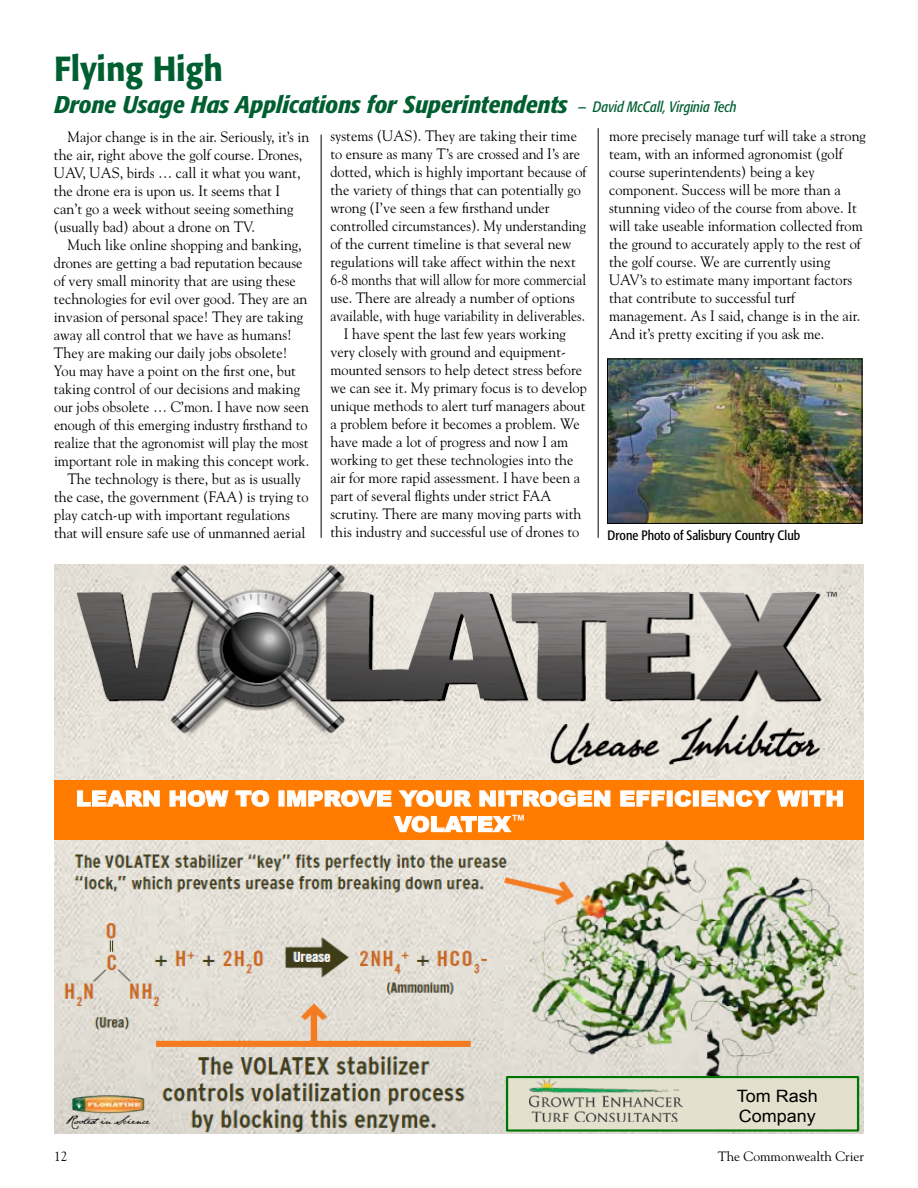
<style>
.page{position:relative;width:918px;height:1188px;background:#fff}
.page>*{position:absolute;margin:0;border:0;box-sizing:border-box;transform-origin:0 0}
.t1{font:500 34.5px "Formata";color:#005f31;scale:.94 1}
.t2{font:italic 500 condensed 24px "Formata";color:#005f31;scale:1.07 1}
.t3{font:900 21.3px/25.5px "Arial";color:#fff;text-align:center;scale:1.06 1}
.t4{font:16.95px/20.2px "Arial";color:#000;scale:1.06 1}
.t5{font:15px/18px "Goudy";color:#000;scale:.95 1}
.t6{font:15px/18px "Goudy";color:#000;scale:.94 1}
.t7{font:15px "Goudy";color:#000;scale:.93 1}
.t8{font:15px "Goudy";color:#000;scale:.9 1}
.t9{font:15px "Goudy";color:#000;scale:.88 1}
.t10{font:condensed 13.5px "Formata";color:#000}
.t11{font:13.5px "Goudy";color:#000}
.s1{font-weight:400;font-size:15px}
</style>
<div class="page">
<img style="left:55px;top:840px;width:809px;height:294px">
<div style="left:507px;top:1077px;width:351px;height:54px;background:#e4e0ce"></div>
<div style="left:506px;top:1076px;width:353px;height:56px;border:2px solid #007600"></div>
<img style="left:55px;top:565px;width:809px;height:216px">
<img style="left:66px;top:1090px;width:83px;height:38px">
<img style="left:530px;top:1077px;width:152px;height:44px">
<div style="left:55px;top:781px;width:809px;height:59px;background:#ff7c00"></div>
<svg style="left:77px;top:790px;width:83px;height:17px"></svg>
<svg style="left:170px;top:790px;width:59px;height:17px"></svg>
<svg style="left:235px;top:790px;width:34px;height:17px"></svg>
<svg style="left:287px;top:790px;width:105px;height:17px"></svg>
<svg style="left:399px;top:790px;width:73px;height:17px"></svg>
<svg style="left:479px;top:790px;width:17px;height:17px"></svg>
<svg style="left:506px;top:790px;width:105px;height:17px"></svg>
<svg style="left:620px;top:790px;width:45px;height:17px"></svg>
<svg style="left:675px;top:790px;width:17px;height:17px"></svg>
<div style="left:693px;top:791px;width:6px;height:15px;border:1px solid #fff"></div>
<svg style="left:701px;top:790px;width:70px;height:17px"></svg>
<svg style="left:777px;top:790px;width:24px;height:17px"></svg>
<svg style="left:809px;top:790px;width:34px;height:17px"></svg>
<svg style="left:394px;top:816px;width:118px;height:16px"></svg>
<img style="left:232px;top:566px;width:291px;height:20px">
<hr style="left:321px;top:135px;width:1px;height:403px;background:#000">
<hr style="left:598px;top:128px;width:1px;height:410px;background:#000">
<img style="left:609px;top:361px;width:251px;height:161px">
<div style="left:607px;top:359px;width:255px;height:165px;border:1px solid #000"></div>
<h1 class="t1" style="left:54px;top:48px;width:181px">Flying High</h1>
<h2 class="t2" style="left:54px;top:90px;width:639px">Drone Usage Has Applications for Superintendents <span class="s1">— David McCall, Virginia Tech</span></h2>
<p class="t6" style="left:54px;top:127px;width:273px;text-indent:14px">Major change is in the air. Seriously, it’s in the air, right above the golf course. Drones, UAV, UAS, birds … call it what you want, the drone era is upon us. It seems that I can’t go a week without seeing something (usually bad) about a drone on TV.</p>
<p class="t5" style="left:67px;top:235px;width:248px">Much like online shopping and banking,</p>
<p class="t5" style="left:54px;top:253px;width:263px">drones are getting a bad reputation because</p>
<p class="t5" style="left:54px;top:271px;width:256px">of very small minority that are using these</p>
<p class="t5" style="left:54px;top:289px;width:268px">technologies for evil over good. They are an</p>
<p class="t5" style="left:54px;top:307px;width:264px">invasion of personal space! They are taking</p>
<p class="t5" style="left:54px;top:325px;width:252px">away all control that we have as humans!</p>
<p class="t5" style="left:54px;top:343px;width:247px">They are making our daily jobs obsolete!</p>
<p class="t5" style="left:54px;top:361px;width:256px">You may have a point on the first one, but</p>
<p class="t5" style="left:54px;top:379px;width:261px">taking control of our decisions and making</p>
<p class="t6" style="left:54px;top:397px;width:273px">our jobs obsolete … C’mon. I have now seen</p>
<p class="t7" style="left:54px;top:415px;width:274px">enough of this emerging industry firsthand to</p>
<p class="t7" style="left:54px;top:433px;width:275px">realize that the agronomist will play the most</p>
<p class="t5" style="left:54px;top:451px;width:270px">important role in making this concept work.</p>
<p class="t5" style="left:67px;top:469px;width:247px">The technology is there, but as is usually</p>
<p class="t5" style="left:54px;top:487px;width:269px">the case, the government (FAA) is trying to</p>
<p class="t5" style="left:54px;top:505px;width:250px">play catch-up with important regulations</p>
<p class="t5" style="left:54px;top:523px;width:266px">that will ensure safe use of unmanned aerial</p>
<p class="t5" style="left:330px;top:127px;width:261px">systems (UAS). They are taking their time</p>
<p class="t5" style="left:330px;top:145px;width:264px">to ensure as many T’s are crossed and I’s are</p>
<p class="t5" style="left:330px;top:163px;width:271px">dotted, which is highly important because of</p>
<p class="t5" style="left:330px;top:181px;width:265px">the variety of things that can potentially go</p>
<p class="t5" style="left:330px;top:199px;width:232px">wrong (I’ve seen a few firsthand under</p>
<p class="t7" style="left:330px;top:217px;width:276px">controlled circumstances). My understanding</p>
<p class="t5" style="left:330px;top:235px;width:255px">of the current timeline is that several new</p>
<p class="t5" style="left:330px;top:253px;width:260px">regulations will take affect within the next</p>
<p class="t9" style="left:330px;top:271px;width:292px">6-8 months that will allow for more commercial</p>
<p class="t5" style="left:330px;top:289px;width:259px">use. There are already a number of options</p>
<p class="t8" style="left:330px;top:307px;width:284px">available, with huge variability in deliverables.</p>
<p class="t5" style="left:344px;top:325px;width:235px">I have spent the last few years working</p>
<p class="t5" style="left:330px;top:343px;width:249px">very closely with ground and equipment-</p>
<p class="t5" style="left:330px;top:361px;width:266px">mounted sensors to help detect stress before</p>
<p class="t5" style="left:330px;top:379px;width:271px">we can see it. My primary focus is to develop</p>
<p class="t5" style="left:330px;top:397px;width:270px">unique methods to alert turf managers about</p>
<p class="t5" style="left:330px;top:415px;width:264px">a problem before it becomes a problem. We</p>
<p class="t5" style="left:330px;top:433px;width:252px">have made a lot of progress and now I am</p>
<p class="t5" style="left:330px;top:451px;width:257px">working to get these technologies into the</p>
<p class="t5" style="left:330px;top:469px;width:264px">air for more rapid assessment. I have been a</p>
<p class="t5" style="left:330px;top:487px;width:234px">part of several flights under strict FAA</p>
<p class="t5" style="left:330px;top:505px;width:266px">scrutiny. There are many moving parts with</p>
<p class="t5" style="left:330px;top:523px;width:264px">this industry and successful use of drones to</p>
<p class="t5" style="left:609px;top:127px;width:272px">more precisely manage turf will take a strong team, with an informed agronomist (golf course superintendents) being a key component. Success will be more than a stunning video of the course from above. It will take useable information collected from the ground to accurately apply to the rest of the golf course. We are currently using UAV’s to estimate many important factors that contribute to successful turf management. As I said, change is in the air.<br>And it’s pretty exciting if you ask me.</p>
<p class="t10" style="left:608px;top:527px;width:194px">Drone Photo of Salisbury Country Club</p>
<h3 class="t3" style="left:76px;top:786px;width:726px">LEARN HOW TO IMPROVE YOUR NITROGEN EFFICIENCY WITH<br>VOLATEX<sup>™</sup></h3>
<p class="t4" style="left:737px;top:1085px;width:78px">Tom Rash<br>Company</p>
<p class="t11" style="left:54px;top:1148px;width:15px">12</p>
<p class="t11" style="left:718px;top:1148px;width:148px">The Commonwealth Crier</p>
</div>
